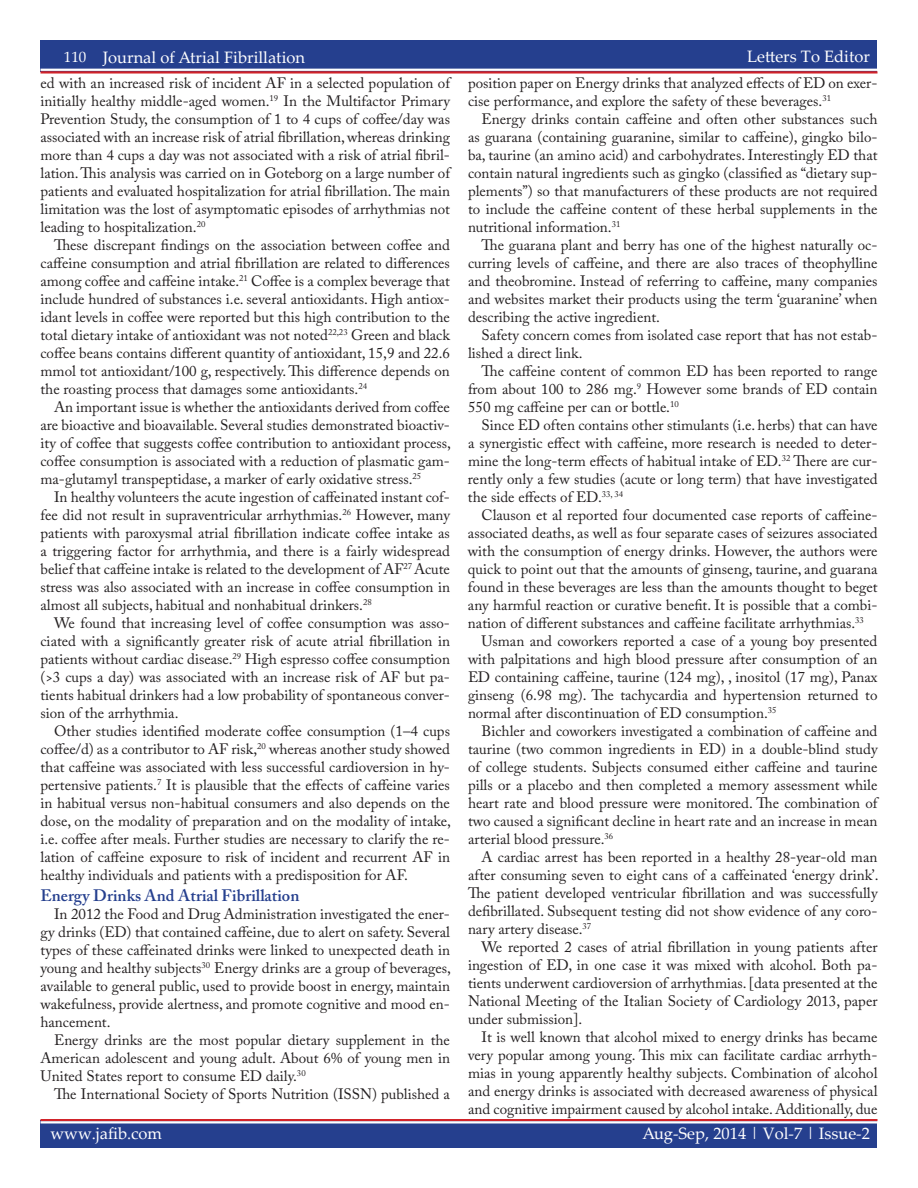
<style>
.page{position:relative;width:918px;height:1188px;background:#fff}
.page>*{position:absolute;margin:0;border:0;box-sizing:border-box;transform-origin:0 0}
.white_header_for_blu{font:16.5px "Palatino Linotype";color:#fff}
.t1{font:600 16.5px "Adobe Caslon Pro";color:#253f8e}
.t2{font:15px/18px "Adobe Caslon Pro";color:#231f20;text-align:justify}
</style>
<div class="page">
<div style="left:40px;top:40px;width:838px;height:32px;background:#253f8e"></div>
<hr style="left:40px;top:71px;width:838px;height:3px;background:#d1232a">
<hr style="left:40px;top:69px;width:838px;height:2px;background:#fff">
<div style="left:40px;top:1120px;width:838px;height:28px;background:#253f8e"></div>
<hr style="left:40px;top:1119px;width:838px;height:2px;background:#d1232a">
<hr style="left:40px;top:1121px;width:838px;height:3px;background:#fff">
<p class="white_header_for_blu" style="left:747px;top:45px;width:124px">Letters To Editor</p>
<p class="white_header_for_blu" style="left:64px;top:48px;width:243px"><sup>110</sup> Journal of Atrial Fibrillation</p>
<p class="white_header_for_blu" style="left:746px;top:47px;width:125px">Featured Review</p>
<p class="t2" style="left:40px;top:74px;width:411px">ed with an increased risk of incident AF in a selected population of initially healthy middle-aged women.<sup>19</sup> In the Multifactor Primary Prevention Study, the consumption of 1 to 4 cups of coffee/day was associated with an increase risk of atrial fibrillation, whereas drinking more than 4 cups a day was not associated with a risk of atrial fibril&shy;lation. This analysis was carried on in Goteborg on a large number of patients and evaluated hospitalization for atrial fibrillation. The main limitation was the lost of asymptomatic episodes of arrhythmias not leading to hospitalization.<sup>20</sup></p>
<p class="t2" style="left:40px;top:236px;width:411px;text-indent:14px">These discrepant findings on the association between coffee and caffeine consumption and atrial fibrillation are related to differences among coffee and caffeine intake.<sup>21</sup> Coffee is a complex beverage that include hundred of substances i.e. several antioxidants. High antiox&shy;idant levels in coffee were reported but this high contribution to the total dietary intake of antioxidant was not noted<sup>22,23</sup> Green and black coffee beans contains different quantity of antioxidant, 15,9 and 22.6 mmol tot antioxidant/100 g, respectively. This difference depends on the roasting process that damages some antioxidants.<sup>24</sup></p>
<p class="t2" style="left:40px;top:398px;width:412px;text-indent:14px">An important issue is whether the antioxidants derived from coffee are bioactive and bioavailable. Several studies demonstrated bioactiv&shy;ity of coffee that suggests coffee contribution to antioxidant process, coffee consumption is associated with a reduction of plasmatic gam&shy;ma-glutamyl transpeptidase, a marker of early oxidative stress.<sup>25</sup></p>
<p class="t2" style="left:40px;top:488px;width:411px;text-indent:14px">In healthy volunteers the acute ingestion of caffeinated instant cof&shy;fee did not result in supraventricular arrhythmias.<sup>26</sup> However, many patients with paroxysmal atrial fibrillation indicate coffee intake as a triggering factor for arrhythmia, and there is a fairly widespread belief that caffeine intake is related to the development of AF<sup>27</sup> Acute stress was also associated with an increase in coffee consumption in almost all subjects, habitual and nonhabitual drinkers.<sup>28</sup></p>
<p class="t2" style="left:40px;top:614px;width:411px;text-indent:14px">We found that increasing level of coffee consumption was asso&shy;ciated with a significantly greater risk of acute atrial fibrillation in patients without cardiac disease.<sup>29</sup> High espresso coffee consumption (&gt;3 cups a day) was associated with an increase risk of AF but pa&shy;tients habitual drinkers had a low probability of spontaneous conver&shy;sion of the arrhythmia.</p>
<p class="t2" style="left:40px;top:722px;width:412px;text-indent:14px">Other studies identified moderate coffee consumption (1–4 cups coffee/d) as a contributor to AF risk,<sup>20</sup> whereas another study showed that caffeine was associated with less successful cardioversion in hy&shy;pertensive patients.<sup>7</sup> It is plausible that the effects of caffeine varies in habitual versus non-habitual consumers and also depends on the dose, on the modality of preparation and on the modality of intake, i.e. coffee after meals. Further studies are necessary to clarify the re&shy;lation of caffeine exposure to risk of incident and recurrent AF in healthy individuals and patients with a predisposition for AF.</p>
<p class="t1" style="left:40px;top:886px;width:260px">Energy Drinks And Atrial Fibrillation</p>
<p class="t2" style="left:40px;top:905px;width:412px;text-indent:14px">In 2012 the Food and Drug Administration investigated the ener&shy;gy drinks (ED) that contained caffeine, due to alert on safety. Several types of these caffeinated drinks were linked to unexpected death in young and healthy subjects<sup>30</sup> Energy drinks are a group of beverages, available to general public, used to provide boost in energy, maintain wakefulness, provide alertness, and promote cognitive and mood en&shy;hancement.</p>
<p class="t2" style="left:40px;top:1031px;width:411px;text-indent:14px">Energy drinks are the most popular dietary supplement in the American adolescent and young adult. About 6% of young men in United States report to consume ED daily.<sup>30</sup></p>
<p class="t2" style="left:54px;top:1085px;width:398px">The International Society of Sports Nutrition (ISSN) published a</p>
<p class="t2" style="left:468px;top:74px;width:411px">position paper on Energy drinks that analyzed effects of ED on exer&shy;cise performance, and explore the safety of these beverages.<sup>31</sup></p>
<p class="t2" style="left:468px;top:110px;width:411px;text-indent:14px">Energy drinks contain caffeine and often other substances such as guarana (containing guaranine, similar to caffeine), gingko bilo&shy;ba, taurine (an amino acid) and carbohydrates. Interestingly ED that contain natural ingredients such as gingko (classified as “dietary sup&shy;plements”) so that manufacturers of these products are not required to include the caffeine content of these herbal supplements in the nutritional information.<sup>31</sup></p>
<p class="t2" style="left:468px;top:236px;width:411px;text-indent:14px">The guarana plant and berry has one of the highest naturally oc&shy;curring levels of caffeine, and there are also traces of theophylline and theobromine. Instead of referring to caffeine, many companies and websites market their products using the term ‘guaranine’ when describing the active ingredient.</p>
<p class="t2" style="left:468px;top:326px;width:411px;text-indent:14px">Safety concern comes from isolated case report that has not estab&shy;lished a direct link.</p>
<p class="t2" style="left:468px;top:362px;width:411px;text-indent:14px">The caffeine content of common ED has been reported to range from about 100 to 286 mg.<sup>9</sup> However some brands of ED contain 550 mg caffeine per can or bottle.<sup>10</sup></p>
<p class="t2" style="left:468px;top:416px;width:411px;text-indent:14px">Since ED often contains other stimulants (i.e. herbs) that can have a synergistic effect with caffeine, more research is needed to deter&shy;mine the long-term effects of habitual intake of ED.<sup>32</sup> There are cur&shy;rently only a few studies (acute or long term) that have investigated the side effects of ED.<sup>33,</sup> <sup>34</sup></p>
<p class="t2" style="left:468px;top:506px;width:411px;text-indent:14px">Clauson et al reported four documented case reports of caffeine&shy;associated deaths, as well as four separate cases of seizures associated with the consumption of energy drinks. However, the authors were quick to point out that the amounts of ginseng, taurine, and guarana found in these beverages are less than the amounts thought to beget any harmful reaction or curative benefit. It is possible that a combi&shy;nation of different substances and caffeine facilitate arrhythmias.<sup>33</sup></p>
<p class="t2" style="left:468px;top:632px;width:411px;text-indent:14px">Usman and coworkers reported a case of a young boy presented with palpitations and high blood pressure after consumption of an ED containing caffeine, taurine (124 mg), , inositol (17 mg), Panax ginseng (6.98 mg). The tachycardia and hypertension returned to normal after discontinuation of ED consumption.<sup>35</sup></p>
<p class="t2" style="left:468px;top:722px;width:411px;text-indent:14px">Bichler and coworkers investigated a combination of caffeine and taurine (two common ingredients in ED) in a double-blind study of college students. Subjects consumed either caffeine and taurine pills or a placebo and then completed a memory assessment while heart rate and blood pressure were monitored. The combination of two caused a significant decline in heart rate and an increase in mean arterial blood pressure.<sup>36</sup></p>
<p class="t2" style="left:468px;top:848px;width:412px;text-indent:14px">A cardiac arrest has been reported in a healthy 28-year-old man after consuming seven to eight cans of a caffeinated ‘energy drink’.<br>The patient developed ventricular fibrillation and was successfully defibrillated. Subsequent testing did not show evidence of any coro&shy;nary artery disease.<sup>37</sup></p>
<p class="t2" style="left:468px;top:938px;width:411px;text-indent:14px">We reported 2 cases of atrial fibrillation in young patients after ingestion of ED, in one case it was mixed with alcohol. Both pa&shy;tients underwent cardioversion of arrhythmias. [data presented at the National Meeting of the Italian Society of Cardiology 2013, paper under submission].</p>
<p class="t2" style="left:468px;top:1028px;width:411px;text-indent:14px">It is well known that alcohol mixed to energy drinks has became very popular among young. This mix can facilitate cardiac arrhyth&shy;mias in young apparently healthy subjects. Combination of alcohol and energy drinks is associated with decreased awareness of physical and cognitive impairment caused by alcohol intake. Additionally, due</p>
<p class="white_header_for_blu" style="left:51px;top:1122px;width:113px">www.jafib.com</p>
<p class="white_header_for_blu" style="left:642px;top:1122px;width:229px">Aug-Sep, 2014 | Vol-7 | Issue-2</p>
</div>
